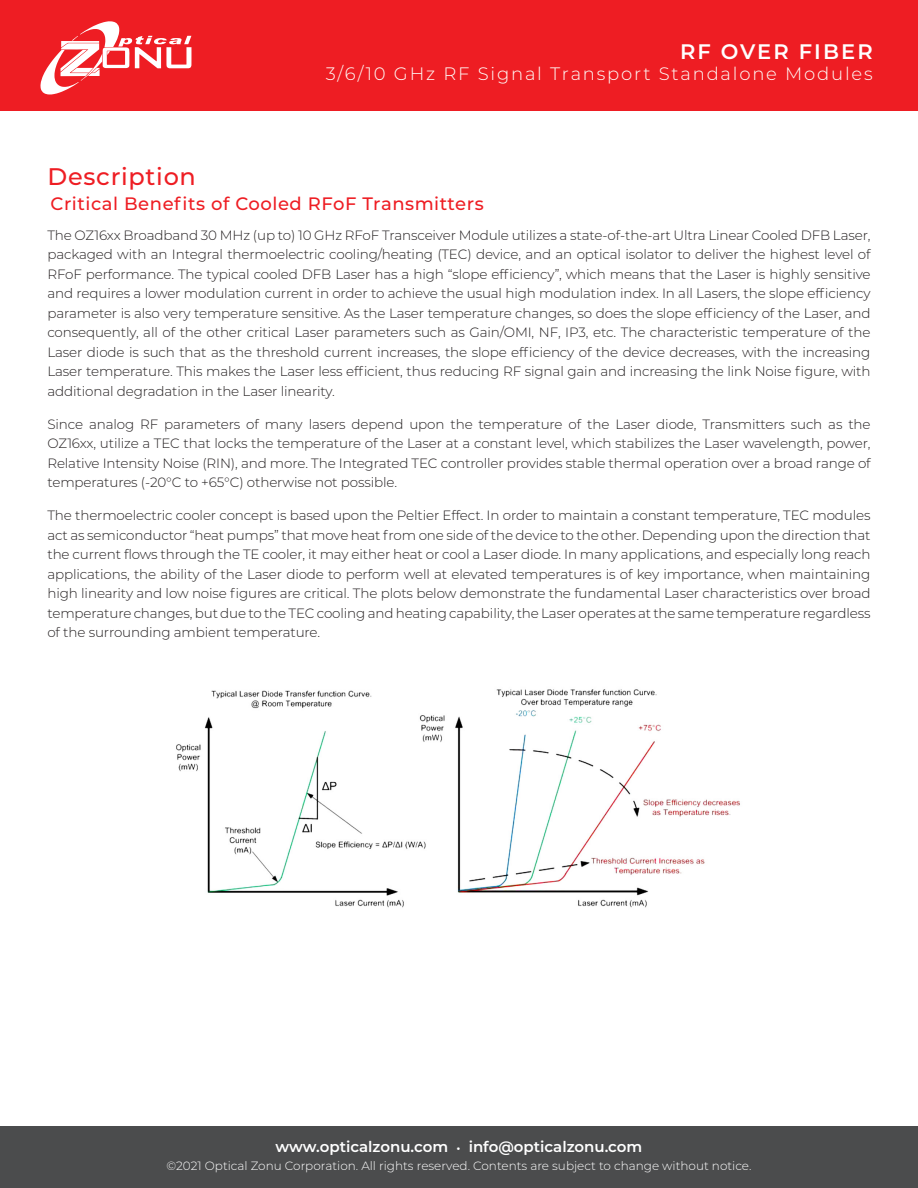
<style>
.page{position:relative;width:918px;height:1188px;background:#fff}
.page>*{position:absolute;margin:0;border:0;box-sizing:border-box;transform-origin:0 0}
.Text_Title{font:500 24px "Montserrat";letter-spacing:.03em;color:#ee1d23}
.t1{font:600 21px "Montserrat";letter-spacing:.1em;color:#fff}
.t2{font:300 18px "Montserrat";letter-spacing:.1em;color:#fffefa}
.Features_title{font:500 18px "Montserrat";letter-spacing:.03em;color:#ee1d23}
.t3{font:600 15px "Montserrat";color:#fff}
.Text_Just{font:300 13.5px/19.5px "Montserrat";letter-spacing:-.01em;color:#231f20;text-align:justify}
.t4{font:300 12px "Montserrat";color:#fff}
.s1{font-size:12px}
</style>
<div class="page">
<div style="left:0;top:0;width:918px;height:111px;background:#ee1d23"></div>
<div style="left:0;top:1126px;width:918px;height:62px;background:#4b4c4d"></div>
<svg style="left:40px;top:21px;width:151px;height:74px"></svg>
<img style="left:176px;top:689px;width:564px;height:219px">
<h2 class="t1" style="left:680px;top:36px;width:194px">RF OVER FIBER</h2>
<h3 class="t2" style="left:326px;top:62px;width:548px">3/6/10 GHz RF Signal Transport Standalone Modules</h3>
<p class="Text_Title" style="left:48px;top:160px;width:150px">Description</p>
<p class="Text_Just" style="left:47px;top:225px;width:825px">The OZ16xx Broadband 30 MHz (up to) 10 GHz RFoF Transceiver Module utilizes a state‐of‐the‐art Ultra Linear Cooled DFB Laser, packaged with an Integral thermoelectric cooling/heating (TEC) device, and an optical isolator to deliver the highest level of RFoF performance. The typical cooled DFB Laser has a high “slope efficiency”, which means that the Laser is highly sensitive and requires a lower modulation current in order to achieve the usual high modulation index. In all Lasers, the slope efficiency parameter is also very temperature sensitive. As the Laser temperature changes, so does the slope efficiency of the Laser, and consequently, all of the other critical Laser parameters such as Gain/OMI, NF, IP3, etc. The characteristic temperature of the Laser diode is such that as the threshold current increases, the slope efficiency of the device decreases, with the increasing Laser temperature. This makes the Laser less efficient, thus reducing RF signal gain and increasing the link Noise figure, with additional degradation in the Laser linearity.</p>
<p class="Text_Just" style="left:47px;top:414px;width:825px">Since analog RF parameters of many lasers depend upon the temperature of the Laser diode, Transmitters such as the OZ16xx, utilize a TEC that locks the temperature of the Laser at a constant level, which stabilizes the Laser wavelength, power, Relative Intensity Noise (RIN), and more. The Integrated TEC controller provides stable thermal operation over a broad range of temperatures (‐20°C to +65°C) otherwise not possible.</p>
<p class="Text_Just" style="left:47px;top:505px;width:825px">The thermoelectric cooler concept is based upon the Peltier Effect. In order to maintain a constant temperature, TEC modules act as semiconductor “heat pumps” that move heat from one side of the device to the other. Depending upon the direction that the current flows through the TE cooler, it may either heat or cool a Laser diode. In many applications, and especially long reach applications, the ability of the Laser diode to perform well at elevated temperatures is of key importance, when maintaining high linearity and low noise figures are critical. The plots below demonstrate the fundamental Laser characteristics over broad temperature changes, but due to the TEC cooling and heating capability, the Laser operates at the same temperature regardless of the surrounding ambient temperature.</p>
<p class="Features_title" style="left:51px;top:191px;width:435px">Critical Benefits of Cooled RFoF Transmitters</p>
<p class="t3" style="left:276px;top:1136px;width:368px">www.opticalzonu.com <span class="s1">•</span> info@opticalzonu.com</p>
<p class="t4" style="left:167px;top:1158px;width:586px">©2021 Optical Zonu Corporation. All rights reserved. Contents are subject to change without notice.</p>
</div>
